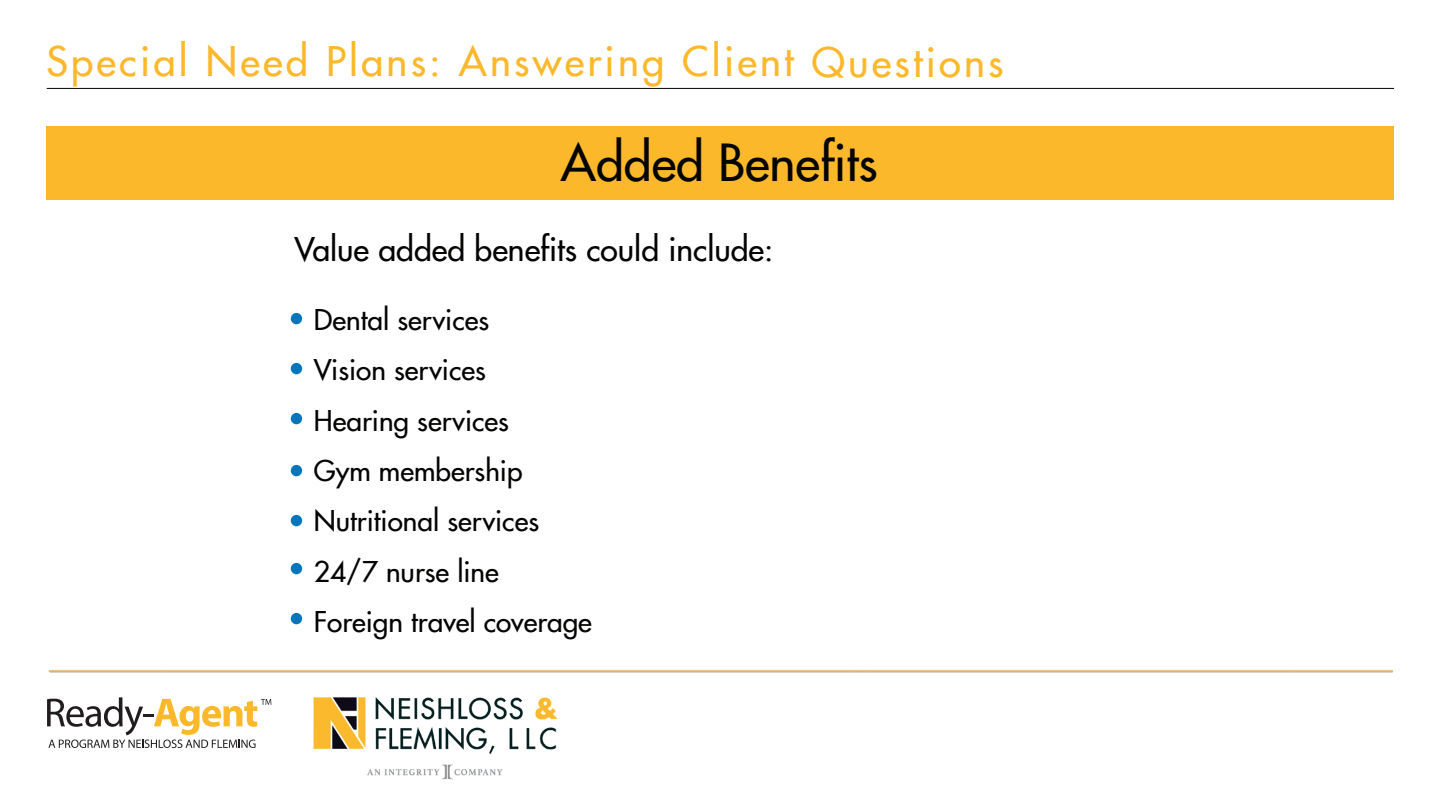
<style>
.page{position:relative;width:1440px;height:810px;background:#fff}
.page>*{position:absolute;margin:0;border:0;box-sizing:border-box;transform-origin:0 0}
.t1{font:500 50px "Futura";color:#040503}
.t2{font:500 40px "Futura";letter-spacing:.08em;color:#fcb82b}
.t3{font:500 32px "Futura";color:#040503}
.t4{font:500 28px/50.4px "Futura";color:#040503}
</style>
<div class="page">
<div style="left:46px;top:126px;width:1348px;height:74px;background:#fcb82b"></div>
<hr style="left:47px;top:88px;width:1347px;height:1px;background:#040503">
<img style="left:49px;top:670px;width:1344px;height:3px">
<svg style="left:47px;top:697px;width:224px;height:51px"></svg>
<div style="left:291px;top:313px;width:11px;height:11px;background:#0575bc;border-radius:50%"></div>
<div style="left:291px;top:363px;width:11px;height:11px;background:#0575bc;border-radius:50%"></div>
<div style="left:291px;top:413px;width:11px;height:11px;background:#0575bc;border-radius:50%"></div>
<div style="left:291px;top:465px;width:11px;height:11px;background:#0575bc;border-radius:50%"></div>
<div style="left:291px;top:515px;width:11px;height:11px;background:#0575bc;border-radius:50%"></div>
<div style="left:291px;top:563px;width:11px;height:11px;background:#0575bc;border-radius:50%"></div>
<div style="left:291px;top:613px;width:11px;height:11px;background:#0575bc;border-radius:50%"></div>
<img style="left:313px;top:697px;width:245px;height:83px">
<h2 class="t2" style="left:46px;top:36px;width:959px">Special Need Plans: Answering Client Questions</h2>
<h1 class="t1" style="left:561px;top:131px;width:318px">Added Benefits</h1>
<p class="t3" style="left:294px;top:229px;width:481px">Value added benefits could include:</p>
<p class="t4" style="left:314px;top:294px;width:280px">Dental services<br>Vision services<br>Hearing services<br>Gym membership<br>Nutritional services<br>24/7 nurse line<br>Foreign travel coverage</p>
</div>
